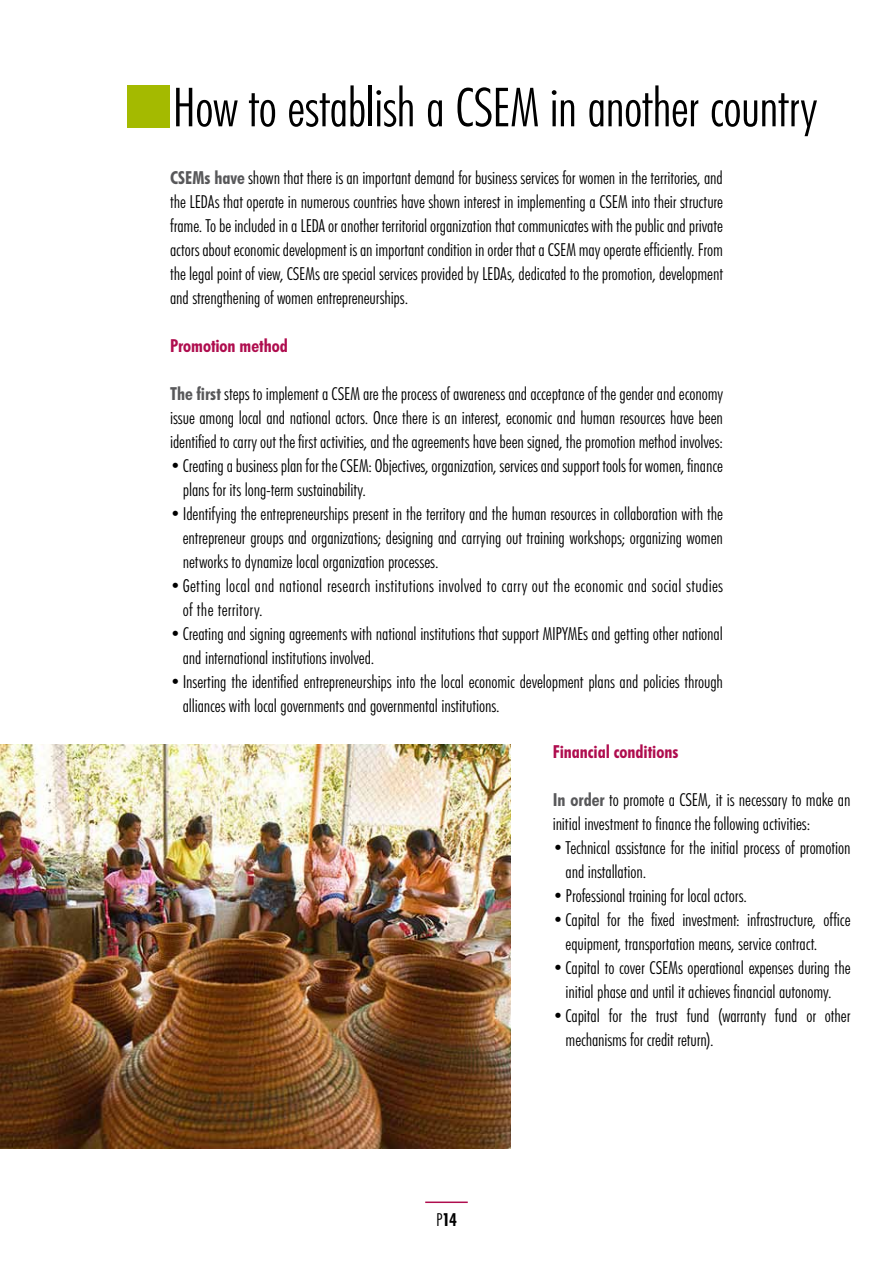
<style>
.page{position:relative;width:893px;height:1263px;background:#fff}
.page>*{position:absolute;margin:0;border:0;box-sizing:border-box;transform-origin:0 0}
.t1{font:300 condensed 54px "Futura BT";letter-spacing:-.01em;color:#000}
.t2{font:300 condensed 18px/24px "Futura BT";letter-spacing:-.005em;color:#000}
.t3{font:300 condensed 18px/24px "Futura BT";letter-spacing:.015em;color:#000}
.t4{font:700 condensed 18px "Futura BT";letter-spacing:-.005em;color:#af0d4e}
.t5{font:700 condensed 18px "Futura BT";color:#000}
.s1{font-weight:700;color:#58585a}
.s2{font-weight:300}
</style>
<div class="page">
<hr style="left:425px;top:1201px;width:43px;height:2px;background:#af0d4e">
<div style="left:128px;top:85px;width:42px;height:43px;background:#a4ba00"></div>
<img style="left:0;top:744px;width:510px;height:404px">
<h1 class="t1" style="left:172px;top:74px;width:646px">How to establish a CSEM in another country</h1>
<p class="t2" style="left:170px;top:165px;width:554px;text-align:justify"><span class="s1">CSEMs have</span> shown that there is an important demand for business services for women in the territories, and the LEDAs that operate in numerous countries have shown interest in implementing a CSEM into their structure frame. To be included in a LEDA or another territorial organization that communicates with the public and private actors about economic development is an important condition in order that a CSEM may operate efficiently. From the legal point of view, CSEMs are special services provided by LEDAs, dedicated to the promotion, development and strengthening of women entrepreneurships.</p>
<p class="t4" style="left:170px;top:334px;width:119px">Promotion method</p>
<p class="t2" style="left:170px;top:381px;width:554px;text-align:justify"><span class="s1">The first</span> steps to implement a CSEM are the process of awareness and acceptance of the gender and economy issue among local and national actors. Once there is an interest, economic and human resources have been identified to carry out the first activities, and the agreements have been signed, the promotion method involves:</p>
<p class="t2" style="left:183px;top:453px;width:542px;text-indent:-13px">•Creating a business plan for the CSEM: Objectives, organization, services and support tools for women, finance plans for its long-term sustainability.</p>
<p class="t2" style="left:183px;top:501px;width:542px;text-align:justify;text-indent:-13px">•Identifying the entrepreneurships present in the territory and the human resources in collaboration with the entrepreneur groups and organizations; designing and carrying out training workshops; organizing women networks to dynamize local organization processes.</p>
<p class="t3" style="left:183px;top:573px;width:542px;text-indent:-13px">•Getting local and national research institutions involved to carry out the economic and social studies of the territory.</p>
<p class="t2" style="left:183px;top:621px;width:541px;text-indent:-13px">•Creating and signing agreements with national institutions that support MIPYMEs and getting other national and international institutions involved.</p>
<p class="t2" style="left:183px;top:669px;width:542px;text-indent:-13px">•Inserting the identified entrepreneurships into the local economic development plans and policies through alliances with local governments and governmental institutions.</p>
<p class="t4" style="left:553px;top:740px;width:127px">Financial conditions</p>
<p class="t2" style="left:553px;top:787px;width:299px"><span class="s1">In order</span> to promote a CSEM, it is necessary to make an initial investment to finance the following activities:</p>
<p class="t2" style="left:566px;top:835px;width:286px;text-indent:-13px">•Technical assistance for the initial process of promotion and installation.</p>
<p class="t2" style="left:553px;top:883px;width:196px">•Professional training for local actors.</p>
<p class="t2" style="left:566px;top:907px;width:286px;text-indent:-13px">•Capital for the fixed investment: infrastructure, office equipment, transportation means, service contract.</p>
<p class="t2" style="left:553px;top:955px;width:299px;text-align:center">•Capital to cover CSEMs operational expenses during the initial phase and until it achieves financial autonomy.</p>
<p class="t2" style="left:566px;top:1003px;width:286px;text-indent:-13px">•Capital for the trust fund (warranty fund or other mechanisms for credit return).</p>
<p class="t5" style="left:436px;top:1208px;width:22px"><span class="s2">P</span>14</p>
</div>
